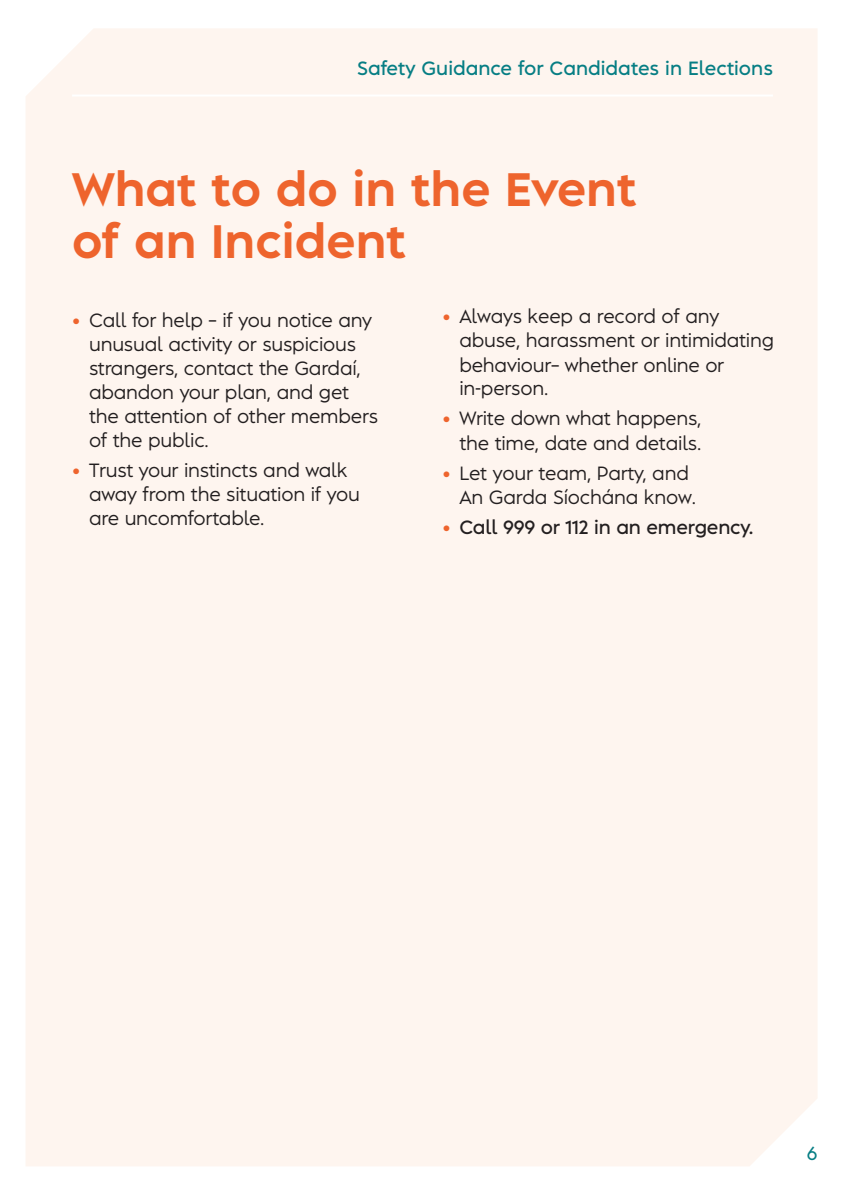
<style>
.page{position:relative;width:845px;height:1191px;background:#fff}
.page>*{position:absolute;margin:0;border:0;box-sizing:border-box;transform-origin:0 0}
.t1{font:800 44px/52px "Albula";color:#ee642d}
.t2{font:18px/24px "Albula";letter-spacing:-.01em;color:#231f20}
.t3{font:600 18px "Albula";color:#077e84}
.t4{font:600 18px "Albula";letter-spacing:-.01em;color:#231f20}
.t5{font:500 18px "Albula";color:#077e84}
.s1{font-weight:800;color:#ee642d}
</style>
<div class="page">
<div style="left:26px;top:28px;width:791px;height:1138px;background:#fef5ef"></div>
<hr style="left:72px;top:94px;width:701px;height:2px;background:#fff">
<p class="t3" style="left:357px;top:54px;width:417px">Safety Guidance for Candidates in Elections</p>
<p class="t1" style="left:72px;top:159px;width:566px">What to do in the Event of an Incident</p>
<p class="t2" style="left:89px;top:306px;width:290px;text-indent:-17px"><span class="s1">•</span> Call for help – if you notice any unusual activity or suspicious strangers, contact the Gardaí, abandon your plan, and get the attention of other members of the public.</p>
<p class="t2" style="left:89px;top:456px;width:272px;text-indent:-17px"><span class="s1">•</span> Trust your instincts and walk away from the situation if you are uncomfortable.</p>
<p class="t2" style="left:459px;top:303px;width:316px;text-indent:-17px"><span class="s1">•</span> Always keep a record of any abuse, harassment or intimidating behaviour– whether online or in-person.</p>
<p class="t2" style="left:442px;top:405px;width:260px;text-align:right"><span class="s1">•</span> Write down what happens, the time, date and details.</p>
<p class="t2" style="left:459px;top:459px;width:238px;text-indent:-17px"><span class="s1">•</span> Let your team, Party, and<br>An Garda Síochána know.</p>
<p class="t4" style="left:442px;top:512px;width:313px"><span class="s1">•</span> Call 999 or 112 in an emergency.</p>
<p class="t5" style="left:807px;top:1138px;width:12px">6</p>
</div>
